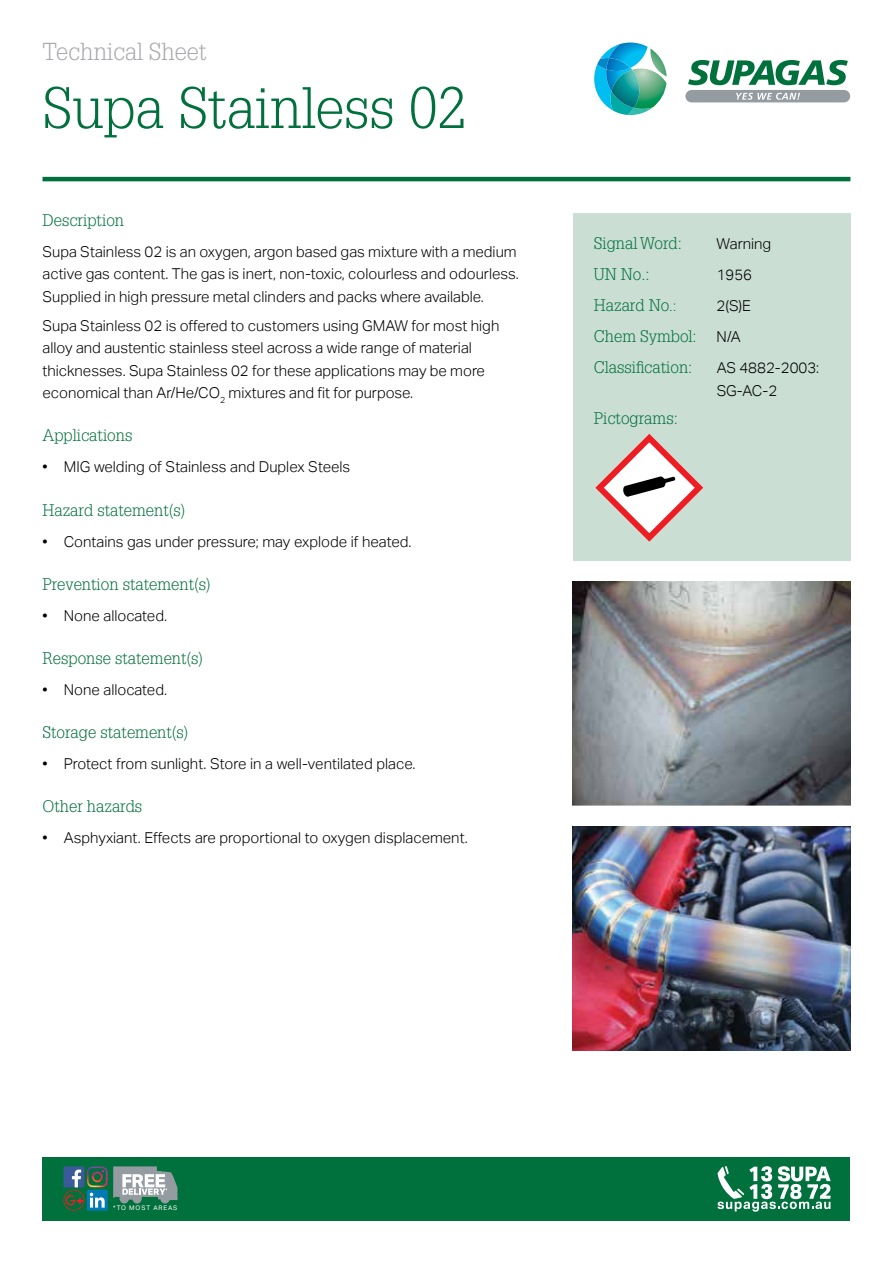
<style>
.page{position:relative;width:893px;height:1263px;background:#fff}
.page>*{position:absolute;margin:0;border:0;box-sizing:border-box;transform-origin:0 0}
.t1{font:300 57px "Glypha LT Std";color:#00703c}
.t2{font:300 24px "Glypha LT Std";color:#a7a9ac}
.t3{font:300 16.5px/31px "Glypha LT Std";color:#00703c}
.t4{font:300 15px/22.5px "Aktiv Grotesk";color:#000}
.t5{font:6.45px "Aktiv Grotesk";letter-spacing:.14em;color:#fff}
.s1{font-size:15px}
.s2{font-family:"Aktiv Grotesk";font-size:15px;color:#000}
</style>
<div class="page">
<img style="left:573px;top:827px;width:277px;height:223px">
<div style="left:573px;top:213px;width:277px;height:348px;background:#caded3"></div>
<img style="left:573px;top:582px;width:277px;height:224px">
<hr style="left:43px;top:177px;width:807px;height:4px;background:#00703c">
<svg style="left:595px;top:434px;width:108px;height:108px"></svg>
<div style="left:685px;top:90px;width:165px;height:12px;background:#949ca1;border-radius:6px"></div>
<svg style="left:736px;top:93px;width:64px;height:7px"></svg>
<svg style="left:688px;top:60px;width:160px;height:25px"></svg>
<svg style="left:594px;top:43px;width:73px;height:72px"></svg>
<div style="left:43px;top:1157px;width:807px;height:64px;background:#00703c"></div>
<svg style="left:717px;top:1166px;width:114px;height:45px"></svg>
<div style="left:63px;top:1166px;width:21px;height:21px;background:#3c5a99"></div>
<div style="left:87px;top:1190px;width:21px;height:21px;background:#007bb6;border-radius:2px"></div>
<svg style="left:90px;top:1193px;width:15px;height:14px"></svg>
<svg style="left:63px;top:1169px;width:21px;height:42px"></svg>
<img style="left:87px;top:1166px;width:21px;height:21px">
<svg style="left:113px;top:1166px;width:65px;height:37px;background:#92aaa4"></svg>
<h2 class="t2" style="left:43px;top:38px;width:166px">Technical Sheet</h2>
<h1 class="t1" style="left:43px;top:76px;width:425px">Supa Stainless 02</h1>
<p class="t3" style="left:43px;top:205px;width:83px">Description</p>
<p class="t4" style="left:43px;top:240px;width:478px">Supa Stainless 02 is an oxygen, argon based gas mixture with a medium active gas content. The gas is inert, non-toxic, colourless and odourless.<br>Supplied in high pressure metal clinders and packs where available.</p>
<p class="t4" style="left:43px;top:314px;width:458px">Supa Stainless 02 is offered to customers using GMAW for most high alloy and austentic stainless steel across a wide range of material thicknesses. Supa Stainless 02 for these applications may be more economical than Ar/He/CO<sub>2</sub> mixtures and fit for purpose.</p>
<p class="t3" style="left:43px;top:420px;width:91px">Applications</p>
<p class="t4" style="left:43px;top:456px;width:309px">• MIG welding of Stainless and Duplex Steels</p>
<p class="t3" style="left:43px;top:494px;width:144px">Hazard statement(s)</p>
<p class="t4" style="left:43px;top:530px;width:371px">• Contains gas under pressure; may explode if heated.</p>
<p class="t3" style="left:43px;top:569px;width:170px">Prevention statement(s)</p>
<p class="t4" style="left:43px;top:604px;width:126px">• None allocated.</p>
<p class="t3" style="left:43px;top:643px;width:162px">Response statement(s)</p>
<p class="t4" style="left:43px;top:678px;width:126px">• None allocated.</p>
<p class="t3" style="left:43px;top:717px;width:147px">Storage statement(s)</p>
<p class="t4" style="left:43px;top:753px;width:374px">• Protect from sunlight. Store in a well-ventilated place.</p>
<p class="t3" style="left:43px;top:791px;width:101px">Other hazards</p>
<p class="t4" style="left:43px;top:827px;width:427px">• Asphyxiant. Effects are proportional to oxygen displacement.</p>
<p class="t3" style="left:594px;top:228px;width:89px">Signal Word:</p>
<p class="t4" style="left:717px;top:233px;width:56px">Warning</p>
<p class="t3" style="left:594px;top:259px;width:57px">UN No.:</p>
<p class="t4" style="left:717px;top:264px;width:37px">1956</p>
<p class="t3" style="left:594px;top:290px;width:84px">Hazard No<span class="s1">.:</span></p>
<p class="t4" style="left:717px;top:295px;width:36px">2(S)E</p>
<p class="t3" style="left:594px;top:321px;width:148px">Chem Symbol: <span class="s2">N/A<br></span>Classification:</p>
<p class="t4" style="left:717px;top:357px;width:104px">AS 4882-2003:<br>SG-AC-2</p>
<p class="t3" style="left:594px;top:403px;width:85px">Pictograms:</p>
<p class="t5" style="left:113px;top:1203px;width:66px">*TO MOST AREAS</p>
</div>
